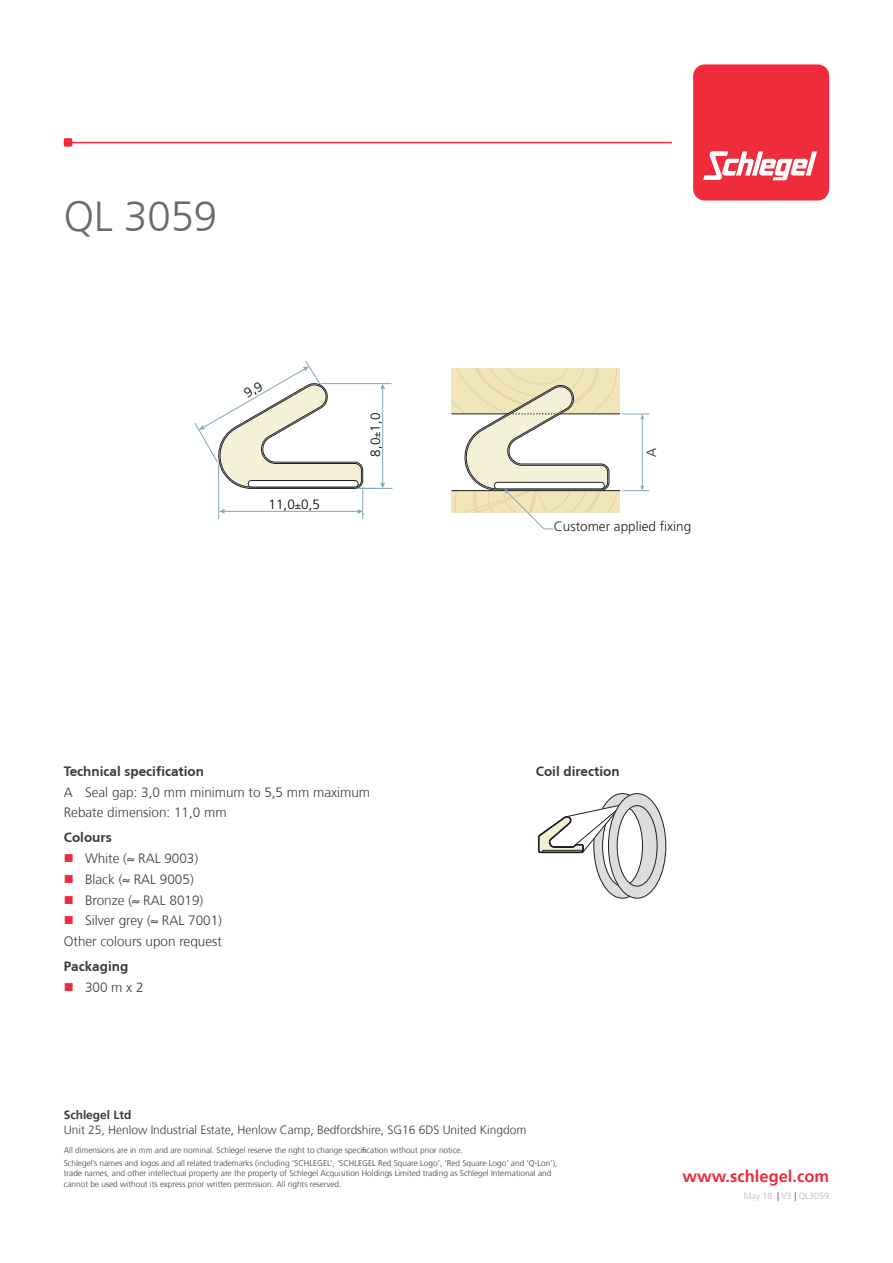
<style>
.page{position:relative;width:893px;height:1263px;background:#fff}
.page>*{position:absolute;margin:0;border:0;box-sizing:border-box;transform-origin:0 0}
.t1{font:300 42px "Frutiger";letter-spacing:-.005em;color:#666b70}
.t2{font:700 16.5px "Frutiger LT Std";color:#ee2c3b}
.t3{font:300 13.5px/20.7px "Frutiger";color:#393c3f}
.t4{font:700 13.5px "Frutiger CE";color:#393c3f}
.t5{font:300 13.5px "Frutiger LT Std";color:#231f20}
.t6{font:300 13.5px "Frutiger LT Std";color:#000}
.t7{font:300 12px "Frutiger";color:#393c3f}
.t8{font:700 12px "Frutiger LT Std";letter-spacing:-.005em;color:#393c3f}
.t9{font:300 9px "Frutiger";letter-spacing:-.005em;color:#b1b9bf}
.t10{font:300 8.25px/12.6px "Frutiger";color:#393c3f}
.s1{font-size:10.5px}
.s2{color:#ee2c3b}
.s3{font-family:"Myriad Pro";font-weight:400}
.s4{color:#393c3f}
</style>
<div class="page">
<div style="left:693px;top:64px;width:136px;height:137px;background:#ee2c3b;border-radius:11px"></div>
<svg style="left:703px;top:151px;width:114px;height:29px"></svg>
<hr style="left:64px;top:142px;width:608px;height:1px;background:#ee2c3b">
<div style="left:64px;top:138px;width:8px;height:9px;background:#ee2c3b"></div>
<svg style="left:538px;top:793px;width:128px;height:106px"></svg>
<hr style="left:218px;top:464px;width:1px;height:55px;background:#7fa8bc">
<hr style="left:362px;top:487px;width:1px;height:32px;background:#7fa8bc">
<hr style="left:223px;top:511px;width:136px;height:1px;background:#7fa8bc">
<svg style="left:219px;top:509px;width:6px;height:5px"></svg>
<hr style="left:321px;top:383px;width:70px;height:1px;background:#7fa8bc">
<hr style="left:357px;top:488px;width:34px;height:1px;background:#7fa8bc">
<svg style="left:357px;top:509px;width:7px;height:6px"></svg>
<svg style="left:451px;top:368px;width:198px;height:162px"></svg>
<svg style="left:195px;top:361px;width:190px;height:128px"></svg>
<h1 class="t1" style="left:64px;top:193px;width:155px">QL 3059</h1>
<h3 class="t6" style="left:269px;top:496px;width:53px">11,0<span class="s1">±</span>0,5</h3>
<h3 class="t6" style="left:368px;top:457px;width:45px;rotate:-90deg">8,0<span class="s1">±</span>1,0</h3>
<h3 class="t4" style="left:64px;top:763px;width:142px">Technical specification</h3>
<h3 class="t3" style="left:64px;top:782px;width:308px">A Seal gap: 3,0 mm minimum to 5,5 mm maximum<br>Rebate dimension: 11,0 mm</h3>
<h3 class="t4" style="left:64px;top:830px;width:49px">Colours</h3>
<h3 class="t3" style="left:64px;top:848px;width:136px"><span class="s2">■</span> White (≈ RAL 9003)</h3>
<h3 class="t3" style="left:64px;top:869px;width:131px"><span class="s2">■</span> Black (≈ RAL 9005)</h3>
<h3 class="t3" style="left:64px;top:890px;width:141px"><span class="s2">■</span> Bronze (≈ RAL 8019)</h3>
<h3 class="t3" style="left:64px;top:911px;width:160px"><span class="s2">■</span> Silver grey (≈ RAL 7001)<br>Other colours upon request</h3>
<h3 class="t4" style="left:64px;top:958px;width:66px">Packaging</h3>
<h3 class="t3" style="left:64px;top:977px;width:81px"><span class="s2">■</span> 300 m x 2</h3>
<h3 class="t5" style="left:644px;top:457px;width:11px;rotate:-90deg">A</h3>
<h3 class="t5" style="left:554px;top:518px;width:139px">Customer applied fixing</h3>
<h3 class="t4" style="left:536px;top:763px;width:85px">Coil direction</h3>
<h3 class="t8" style="left:64px;top:1108px;width:69px">Schlegel Ltd</h3>
<h3 class="t7" style="left:64px;top:1123px;width:464px">Unit 25, Henlow Industrial Estate, Henlow Camp, Bedfordshire, SG16 6DS United Kingdom</h3>
<p class="t10" style="left:64px;top:1144px;width:495px">All dimensions are in mm and are nominal. Schlegel reserve the right to change speci<span class="s3">fi</span>cation without prior notice.<br>Schlegel’s names and logos and all related trademarks (including ‘SCHLEGEL’, ‘SCHLEGEL Red Square Logo’, ‘Red Square Logo’ and ‘Q-Lon’),</p>
<p class="t10" style="left:64px;top:1168px;width:489px;line-height:10.5px">trade names, and other intellectual property are the property of Schlegel Acquisition Holdings Limited trading as Schlegel International and cannot be used without its express prior written permission. All rights reserved.</p>
<h2 class="t2" style="left:682px;top:1167px;width:148px">www.schlegel.com</h2>
<p class="t9" style="left:744px;top:1191px;width:87px">May 18 <span class="s4">|</span> V3 <span class="s4">|</span> QL3059</p>
</div>
